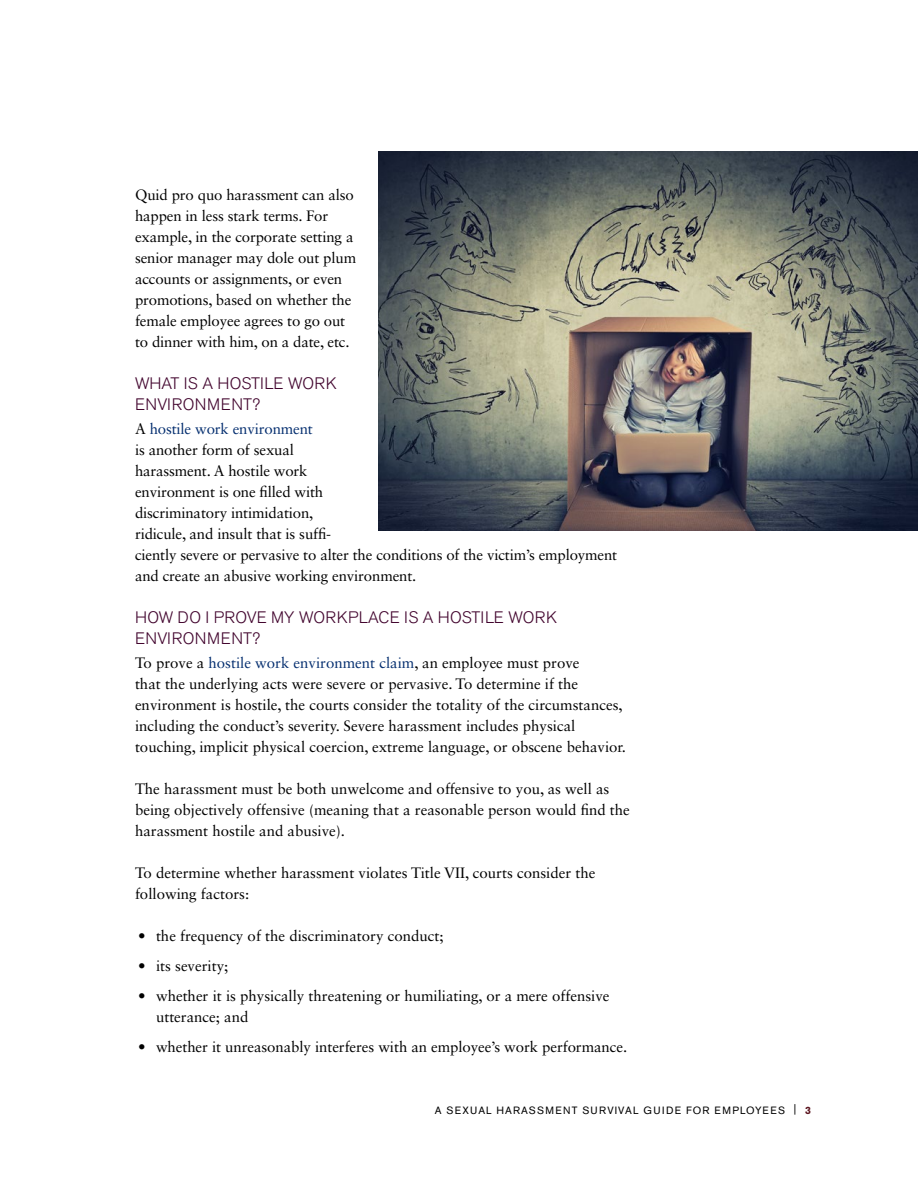
<style>
.page{position:relative;width:918px;height:1188px;background:#fff}
.page>*{position:absolute;margin:0;border:0;box-sizing:border-box;transform-origin:0 0}
.Heading_2{font:300 16.5px/21px "Akzidenz Grotesk BE";letter-spacing:.02em;color:#43062f}
.Body{font:15px/21px "Sabon LT Std";color:#000}
.t1{font:10.5px "Akzidenz Grotesk BE";letter-spacing:.12em;color:#000}
.s1{color:#042e6f}
.s2{font-weight:700;color:#5c1620}
</style>
<div class="page">
<img style="left:378px;top:151px;width:540px;height:379px">
<p class="Body" style="left:135px;top:185px;width:223px">Quid pro quo harassment can also happen in less stark terms. For example, in the corporate setting a senior manager may dole out plum accounts or assignments, or even promotions, based on whether the female employee agrees to go out to dinner with him, on a date, etc.</p>
<p class="Heading_2" style="left:135px;top:374px;width:203px">WHAT IS A HOSTILE WORK<br>ENVIRONMENT?</p>
<p class="Body" style="left:135px;top:419px;width:484px">A <span class="s1">hostile work environment<br></span>is another form of sexual<br>harassment. A hostile work<br>environment is one filled with<br>discriminatory intimidation,<br>ridicule, and insult that is suffi-<br>ciently severe or pervasive to alter the conditions of the victim’s employment and create an abusive working environment.</p>
<p class="Heading_2" style="left:135px;top:608px;width:424px">HOW DO I PROVE MY WORKPLACE IS A HOSTILE WORK<br>ENVIRONMENT?</p>
<p class="Body" style="left:135px;top:653px;width:492px">To prove a <span class="s1">hostile work environment claim</span>, an employee must prove<br>that the underlying acts were severe or pervasive. To determine if the environment is hostile, the courts consider the totality of the circumstances, including the conduct’s severity. Severe harassment includes physical touching, implicit physical coercion, extreme language, or obscene behavior.</p>
<p class="Body" style="left:135px;top:779px;width:496px">The harassment must be both unwelcome and offensive to you, as well as being objectively offensive (meaning that a reasonable person would find the harassment hostile and abusive).</p>
<p class="Body" style="left:135px;top:863px;width:462px">To determine whether harassment violates Title VII, courts consider the following factors:</p>
<p class="Body" style="left:138px;top:926px;width:307px">• the frequency of the discriminatory conduct;</p>
<p class="Body" style="left:138px;top:956px;width:92px">• its severity;</p>
<p class="Body" style="left:156px;top:986px;width:455px;text-indent:-18px">• whether it is physically threatening or humiliating, or a mere offensive utterance; and</p>
<p class="Body" style="left:138px;top:1037px;width:491px">• whether it unreasonably interferes with an employee’s work performance.</p>
<p class="t1" style="left:435px;top:1104px;width:378px">A SEXUAL HARASSMENT SURVIVAL GUIDE FOR EMPLOYEES | <span class="s2">3</span></p>
</div>
